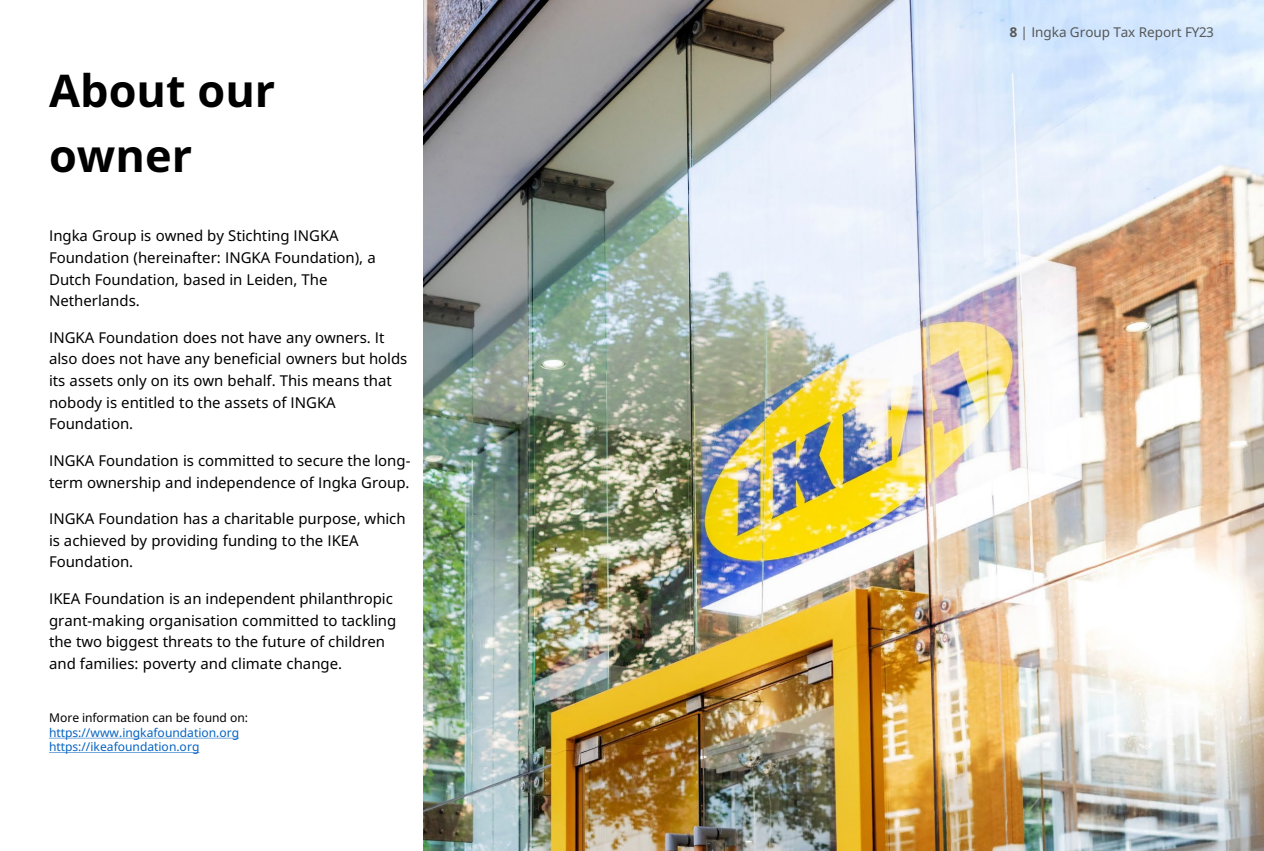
<style>
.page{position:relative;width:1264px;height:851px;background:#fff}
.page>*{position:absolute;margin:0;border:0;box-sizing:border-box;transform-origin:0 0}
.t1{font:700 45px/64.8px "Noto IKEA Latin";color:#000}
.t2{font:15px/21.6px "Noto IKEA Latin";color:#000}
.t3{font:13.5px "Noto IKEA Latin";letter-spacing:-.005em;color:#575756}
.t4{font:12px "Noto IKEA Latin";letter-spacing:-.005em;color:#0563c1}
.t5{font:12px "Noto IKEA Latin";letter-spacing:.005em;color:#000}
.s1{font-weight:700}
</style>
<div class="page">
<img style="left:423px;top:0;width:840px;height:850px">
<svg style="left:49px;top:737px;width:190px;height:1px"></svg>
<svg style="left:49px;top:752px;width:150px;height:1px"></svg>
<p class="t1" style="left:49px;top:58px;width:228px">About our owner</p>
<p class="t2" style="left:49px;top:224px;width:328px">Ingka Group is owned by Stichting INGKA Foundation (hereinafter: INGKA Foundation), a Dutch Foundation, based in Leiden, The Netherlands.</p>
<p class="t2" style="left:49px;top:326px;width:360px">INGKA Foundation does not have any owners. It also does not have any beneficial owners but holds its assets only on its own behalf. This means that nobody is entitled to the assets of INGKA Foundation.</p>
<p class="t2" style="left:49px;top:449px;width:363px">INGKA Foundation is committed to secure the long&shy;term ownership and independence of Ingka Group.</p>
<p class="t2" style="left:49px;top:507px;width:358px">INGKA Foundation has a charitable purpose, which is achieved by providing funding to the IKEA<br>Foundation.</p>
<p class="t2" style="left:49px;top:587px;width:349px">IKEA Foundation is an independent philanthropic grant-making organisation committed to tackling the two biggest threats to the future of children and families: poverty and climate change.</p>
<p class="t5" style="left:49px;top:709px;width:200px">More information can be found on:</p>
<p class="t4" style="left:49px;top:723px;width:191px">https://www.ingkafoundation.org</p>
<p class="t4" style="left:49px;top:738px;width:152px">https://ikeafoundation.org</p>
<p class="t3" style="left:1009px;top:23px;width:206px"><span class="s1">8</span> | Ingka Group Tax Report FY23</p>
</div>
